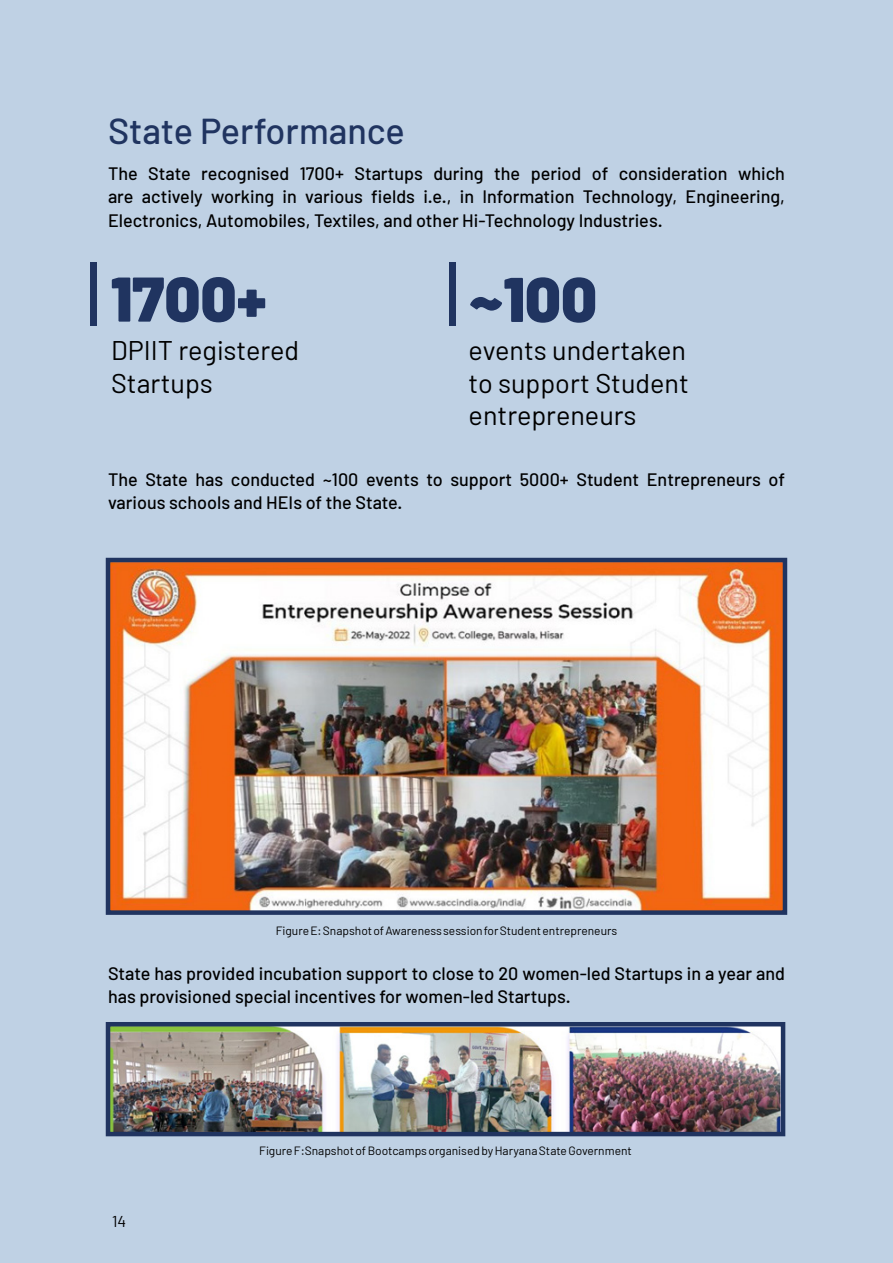
<style>
.page{position:relative;width:893px;height:1263px;background:#bfd1e4}
.page>*{position:absolute;margin:0;border:0;box-sizing:border-box;transform-origin:0 0}
.t1{font:900 63px "Barlow";color:#203460}
.t2{font:500 36px "Barlow";color:#203460}
.t3{font:27px/32.4px "Barlow";color:#000}
.t4{font:500 18px/23.2px "Barlow";color:#000}
.t5{font:15.75px "Barlow";color:#000}
.t6{font:12px "Barlow";color:#000}
</style>
<div class="page">
<div style="left:90px;top:262px;width:6px;height:63px;background:#203460"></div>
<div style="left:449px;top:262px;width:7px;height:63px;background:#203460"></div>
<img style="left:111px;top:563px;width:671px;height:347px">
<div style="left:106px;top:558px;width:681px;height:357px;border:4px solid #203460"></div>
<img style="left:111px;top:1027px;width:669px;height:104px">
<div style="left:106px;top:1022px;width:679px;height:114px;border:4px solid #203460"></div>
<h2 class="t2" style="left:108px;top:109px;width:298px">State Performance</h2>
<p class="t4" style="left:108px;top:162px;width:678px;text-align:justify">The State recognised 1700+ Startups during the period of consideration which are actively working in various fields i.e., in Information Technology, Engineering, Electronics, Automobiles, Textiles, and other Hi-Technology Industries.</p>
<h1 class="t1" style="left:111px;top:260px;width:157px">1700+</h1>
<h3 class="t3" style="left:111px;top:334px;width:190px">DPIIT registered<br>Startups</h3>
<h1 class="t1" style="left:469px;top:260px;width:130px">~100</h1>
<h3 class="t3" style="left:469px;top:334px;width:222px;text-align:justify">events undertaken to support Student entrepreneurs</h3>
<p class="t4" style="left:108px;top:467px;width:678px">The State has conducted ~100 events to support 5000+ Student Entrepreneurs of various schools and HEIs of the State.</p>
<p class="t6" style="left:276px;top:923px;width:343px">Figure E: Snapshot of Awareness session for Student entrepreneurs</p>
<p class="t4" style="left:108px;top:961px;width:678px">State has provided incubation support to close to 20 women-led Startups in a year and has provisioned special incentives for women-led Startups.</p>
<p class="t5" style="left:112px;top:1212px;width:16px">14</p>
<p class="t6" style="left:259px;top:1143px;width:374px">Figure F:Snapshot of Bootcamps organised by Haryana State Government</p>
</div>
